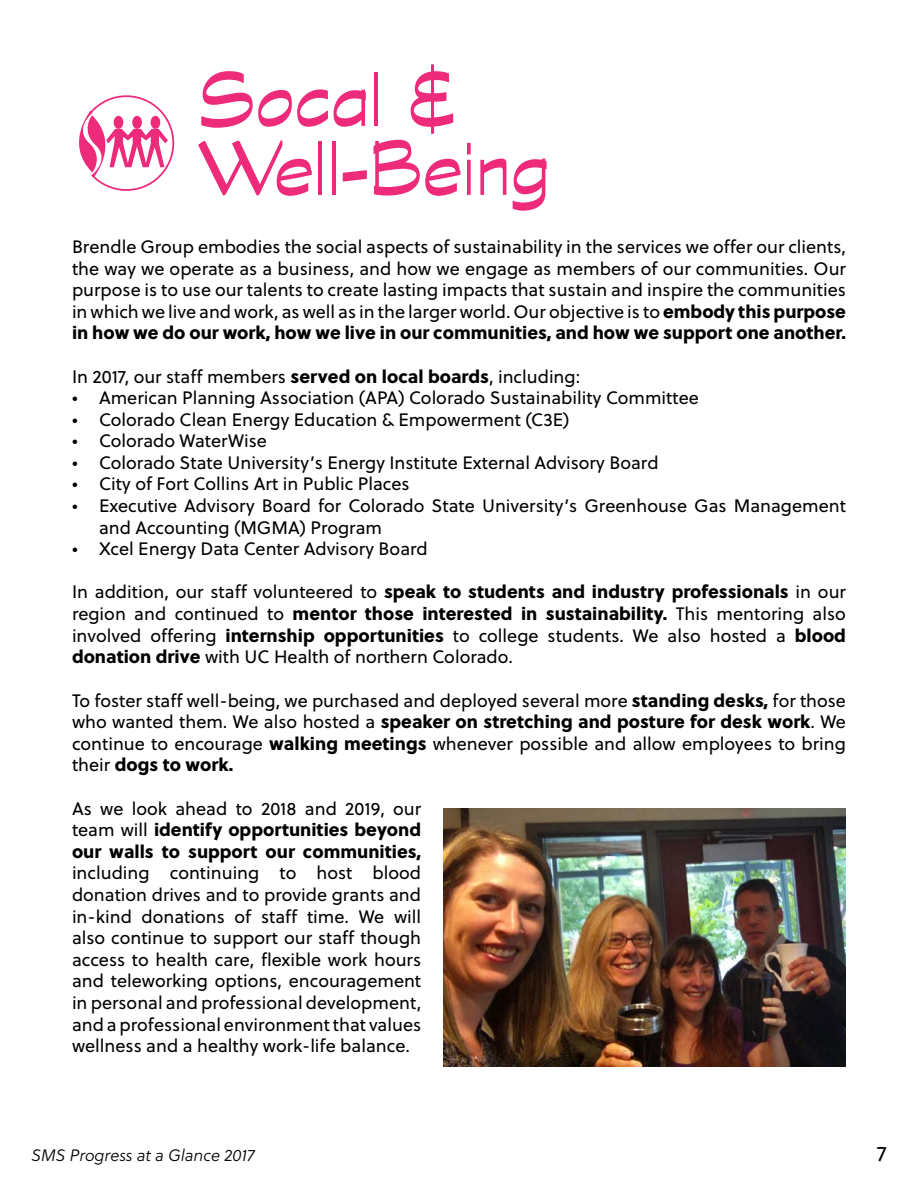
<style>
.page{position:relative;width:918px;height:1188px;background:#fff}
.page>*{position:absolute;margin:0;border:0;box-sizing:border-box;transform-origin:0 0}
.t1{font:85.5px/69px "Graphite Std";color:#ee2a7b}
.t2{font:21px "Soleil";color:#000}
.t3{font:18px/21.6px "Soleil";color:#000;text-align:justify}
.t4{font:18px/21.6px "Soleil Xb";color:#000}
.t5{font:italic 16.5px "Soleil Lt";color:#000}
.s1{font-family:"Soleil Xb"}
.s2{font-family:"Soleil"}
</style>
<div class="page">
<svg style="left:79px;top:95px;width:96px;height:96px"></svg>
<div style="left:151px;top:116px;width:9px;height:13px;background:#ee2a7b;border-radius:50%"></div>
<div style="left:114px;top:116px;width:9px;height:13px;background:#ee2a7b;border-radius:50%"></div>
<img style="left:444px;top:808px;width:402px;height:258px">
<h1 class="t1" style="left:198px;top:65px;width:354px">Socal &amp;<br>Well-Being</h1>
<p class="t3" style="left:72px;top:235px;width:776px">Brendle Group embodies the social aspects of sustainability in the services we offer our clients, the way we operate as a business, and how we engage as members of our communities. Our purpose is to use our talents to create lasting impacts that sustain and inspire the communities in which we live and work, as well as in the larger world. Our objective is to <span class="s1">embody this purpose</span></p>
<p class="t4" style="left:72px;top:321px;width:776px">in how we do our work, how we live in our communities, and how we support one another.</p>
<p class="t3" style="left:72px;top:365px;width:510px">In 2017, our staff members <span class="s1">served on local boards</span>, including:</p>
<p class="t3" style="left:72px;top:387px;width:628px">• American Planning Association (APA) Colorado Sustainability Committee</p>
<p class="t3" style="left:72px;top:408px;width:499px">• Colorado Clean Energy Education &amp; Empowerment (C3E)</p>
<p class="t3" style="left:72px;top:430px;width:197px">• Colorado WaterWise</p>
<p class="t3" style="left:72px;top:451px;width:588px">• Colorado State University’s Energy Institute External Advisory Board</p>
<p class="t3" style="left:72px;top:473px;width:339px">• City of Fort Collins Art in Public Places</p>
<p class="t3" style="left:99px;top:495px;width:748px;text-indent:-27px">• Executive Advisory Board for Colorado State University’s Greenhouse Gas Management and Accounting (MGMA) Program</p>
<p class="t3" style="left:72px;top:538px;width:357px">• Xcel Energy Data Center Advisory Board</p>
<p class="t4" style="left:72px;top:580px;width:776px"><span class="s2">In addition, our staff volunteered to</span> speak to students and industry professionals <span class="s2">in our region and continued to</span> mentor those interested in sustainability. <span class="s2">This mentoring also</span></p>
<p class="t3" style="left:72px;top:624px;width:776px">involved offering <span class="s1">internship opportunities</span> to college students. We also hosted a <span class="s1">blood donation drive</span> with UC Health of northern Colorado.</p>
<p class="t3" style="left:72px;top:689px;width:776px">To foster staff well-being, we purchased and deployed several more <span class="s1">standing desks,</span> for those</p>
<p class="t4" style="left:72px;top:710px;width:776px"><span class="s2">who wanted them. We also hosted a</span> speaker on stretching and posture for desk work<span class="s2">. We</span></p>
<p class="t3" style="left:72px;top:732px;width:776px">continue to encourage <span class="s1">walking meetings</span> whenever possible and allow employees to bring</p>
<p class="t4" style="left:72px;top:753px;width:163px"><span class="s2">their</span> dogs to work.</p>
<p class="t3" style="left:72px;top:797px;width:351px">As we look ahead to 2018 and 2019, our</p>
<p class="t4" style="left:72px;top:818px;width:351px"><span class="s2">team will</span> identify opportunities beyond our walls to support our communities,</p>
<p class="t3" style="left:72px;top:862px;width:351px">including continuing to host blood donation drives and to provide grants and in-kind donations of staff time. We will also continue to support our staff though access to health care, flexible work hours and teleworking options, encouragement in personal and professional development, and a professional environment that values wellness and a healthy work-life balance.</p>
<p class="t5" style="left:32px;top:1144px;width:225px">SMS Progress at a Glance 2017</p>
<p class="t2" style="left:877px;top:1138px;width:11px">7</p>
</div>
